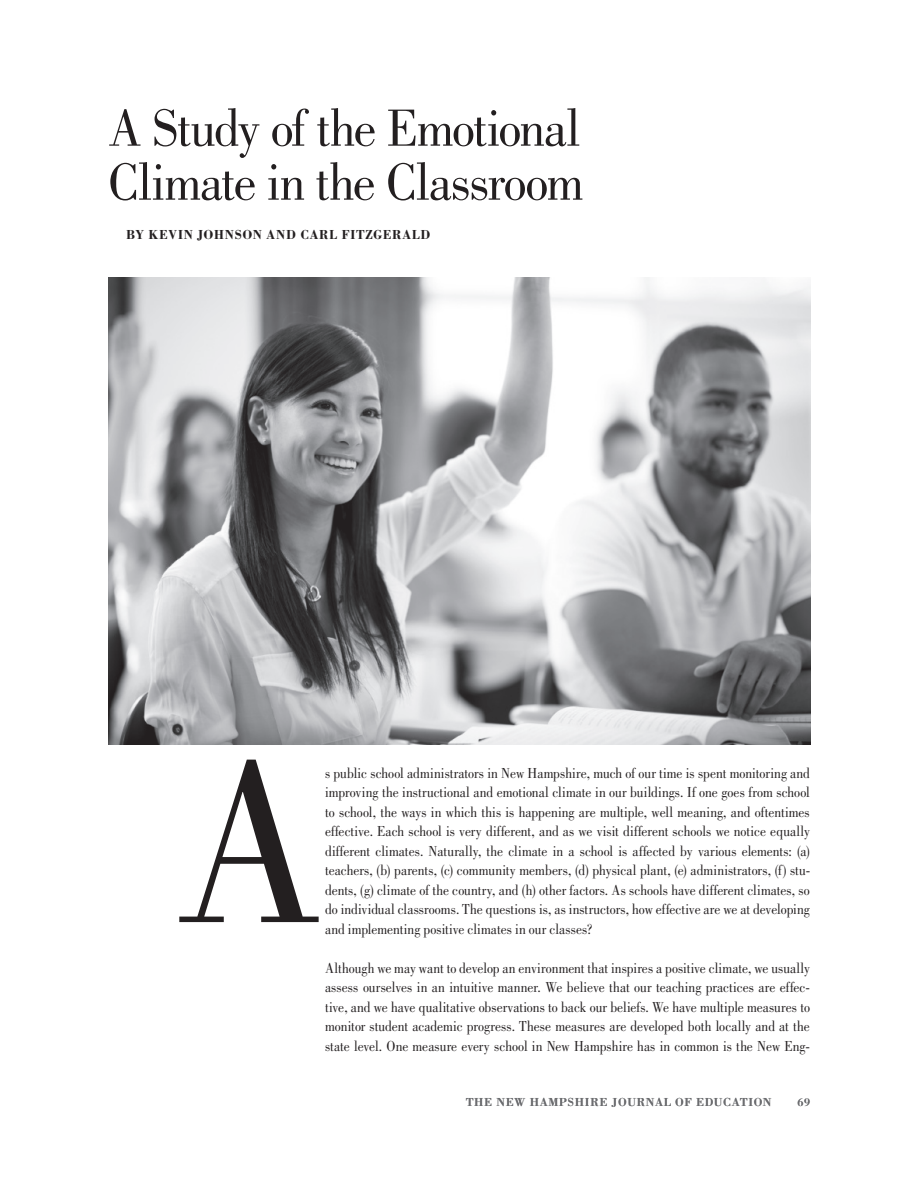
<style>
.page{position:relative;width:918px;height:1188px;background:#fff}
.page>*{position:absolute;margin:0;border:0;box-sizing:border-box;transform-origin:0 0}
.t1{font:240px "Bodoni Std";color:#231f20;scale:.95 1}
.t2{font:54px/54px "Bodoni Std";letter-spacing:-.025em;color:#231f20;scale:.95 1}
.t3{font:15px/19.5px "Bodoni Std";letter-spacing:.005em;color:#231f20;text-align:justify;scale:.9 1}
.t4{font:700 13.5px "Bodoni Std";letter-spacing:.055em;color:#231f20;scale:.95 1}
.t5{font:12px "Bodoni Std";letter-spacing:.05em;color:#6c6d70}
</style>
<div class="page">
<img style="left:108px;top:277px;width:702px;height:468px">
<h2 class="t2" style="left:108px;top:106px;width:502px">A Study of the Emotional<br>Climate in the Classroom</h2>
<p class="t4" style="left:126px;top:229px;width:322px">BY KEVIN JOHNSON AND CARL FITZGERALD</p>
<h1 class="t1" style="left:174px;top:749px;width:162px">A</h1>
<p class="t3" style="left:325px;top:765px;width:541px">s public school administrators in New Hampshire, much of our time is spent monitoring and improving the instructional and emotional climate in our buildings. If one goes from school to school, the ways in which this is happening are multiple, well meaning, and oftentimes effective. Each school is very different, and as we visit different schools we notice equally different climates. Naturally, the climate in a school is affected by various elements: (a) teachers, (b) parents, (c) community members, (d) physical plant, (e) administrators, (f) stu&shy;dents, (g) climate of the country, and (h) other factors. As schools have different climates, so do individual classrooms. The questions is, as instructors, how effective are we at developing and implementing positive climates in our classes?</p>
<p class="t3" style="left:325px;top:960px;width:540px">Although we may want to develop an environment that inspires a positive climate, we usually assess ourselves in an intuitive manner. We believe that our teaching practices are effec&shy;tive, and we have qualitative observations to back our beliefs. We have multiple measures to monitor student academic progress. These measures are developed both locally and at the state level. One measure every school in New Hampshire has in common is the New Eng-</p>
<p class="t5" style="left:466px;top:1095px;width:307px">THE NEW HAMPSHIRE JOURNAL OF EDUCATION</p>
<p class="t5" style="left:797px;top:1095px;width:14px">69</p>
</div>
